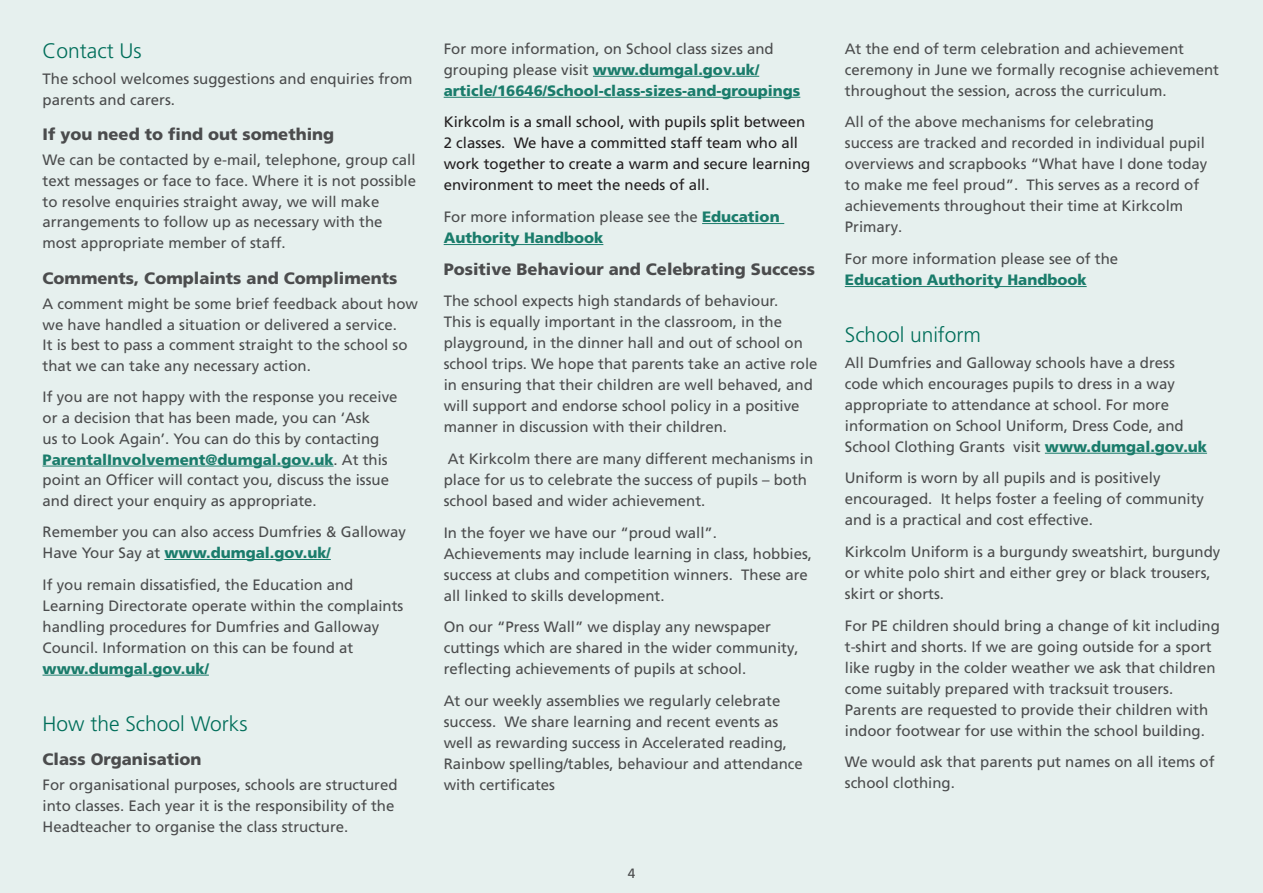
<style>
.page{position:relative;width:1263px;height:893px;background:#e6f0ee}
.page>*{position:absolute;margin:0;border:0;box-sizing:border-box;transform-origin:0 0}
.t1{font:300 21px "Frutiger LT Pro";color:#006e5a}
.Sub_heading_1{font:900 16.5px "Frutiger LT Pro";color:#4b4c4d}
.Body{font:900 16.5px "Frutiger LT Pro";color:#4b4c4d}
.Body-2{font:15px/21px "Frutiger LT Pro";color:#4b4c4d}
.Body-3{font:15px/21px "Frutiger LT Pro";color:#231f20}
.Body-4{font:900 15px/21px "Frutiger LT Pro";color:#1a7c6b}
.t2{font:13.5px "Frutiger LT Pro";color:#4b4c4d}
.s1{font-weight:900;color:#1a7c6b}
.s2{font-weight:400;color:#4b4c4d}
</style>
<div class="page">
<hr style="left:43px;top:466px;width:291px;height:1px;background:#1a7c6b">
<hr style="left:164px;top:559px;width:167px;height:1px;background:#1a7c6b">
<hr style="left:43px;top:675px;width:166px;height:1px;background:#1a7c6b">
<hr style="left:593px;top:76px;width:166px;height:1px;background:#1a7c6b">
<hr style="left:444px;top:97px;width:356px;height:1px;background:#1a7c6b">
<hr style="left:702px;top:223px;width:82px;height:1px;background:#1a7c6b">
<hr style="left:444px;top:244px;width:159px;height:1px;background:#1a7c6b">
<hr style="left:845px;top:286px;width:242px;height:1px;background:#1a7c6b">
<hr style="left:1045px;top:453px;width:162px;height:1px;background:#1a7c6b">
<h2 class="t1" style="left:43px;top:39px;width:101px">Contact Us</h2>
<p class="Body-2" style="left:43px;top:68px;width:372px">The school welcomes suggestions and enquiries from parents and carers.</p>
<h3 class="Sub_heading_1" style="left:43px;top:125px;width:293px">If you need to find out something</h3>
<p class="Body-2" style="left:43px;top:150px;width:375px">We can be contacted by e-mail, telephone, group call text messages or face to face. Where it is not possible to resolve enquiries straight away, we will make arrangements to follow up as necessary with the most appropriate member of staff.</p>
<h3 class="Sub_heading_1" style="left:43px;top:268px;width:356px">Comments, Complaints and Compliments</h3>
<p class="Body-2" style="left:43px;top:294px;width:377px">A comment might be some brief feedback about how we have handled a situation or delivered a service.<br>It is best to pass a comment straight to the school so that we can take any necessary action.</p>
<p class="Body-2" style="left:43px;top:387px;width:357px">If you are not happy with the response you receive or a decision that has been made, you can ‘Ask<br>us to Look Again’. You can do this by contacting <span class="s1">ParentalInvolvement@dumgal.gov.uk</span>. At this point an Officer will contact you, discuss the issue and direct your enquiry as appropriate.</p>
<p class="Body-2" style="left:43px;top:522px;width:365px">Remember you can also access Dumfries &amp; Galloway<br>Have Your Say at <span class="s1">www.dumgal.gov.uk/</span></p>
<p class="Body-2" style="left:43px;top:574px;width:362px">If you remain dissatisfied, the Education and Learning Directorate operate within the complaints handling procedures for Dumfries and Galloway Council. Information on this can be found at <span class="s1">www.dumgal.gov.uk/</span></p>
<h2 class="t1" style="left:43px;top:711px;width:206px">How the School Works</h2>
<h3 class="Sub_heading_1" style="left:43px;top:749px;width:161px">Class Organisation</h3>
<p class="Body-2" style="left:43px;top:774px;width:357px">For organisational purposes, schools are structured into classes. Each year it is the responsibility of the<br>Headteacher to organise the class structure.</p>
<p class="Body-4" style="left:444px;top:38px;width:358px"><span class="s2">For more information, on School class sizes and grouping please visit</span> www.dumgal.gov.uk/ article/16646/School-class-sizes-and-groupings</p>
<p class="Body-3" style="left:444px;top:112px;width:368px">Kirkcolm is a small school, with pupils split between 2 classes. We have a committed staff team who all work together to create a warm and secure learning environment to meet the needs of all.</p>
<p class="Body-2" style="left:444px;top:206px;width:337px">For more information please see the <span class="s1">Education<br>Authority Handbook</span></p>
<p class="Body" style="left:444px;top:259px;width:373px">Positive Behaviour and Celebrating Success</p>
<p class="Body-2" style="left:444px;top:291px;width:375px">The school expects high standards of behaviour.<br>This is equally important in the classroom, in the playground, in the dinner hall and out of school on school trips. We hope that parents take an active role in ensuring that their children are well behaved, and will support and endorse school policy in a positive manner in discussion with their children.</p>
<p class="Body-2" style="left:444px;top:448px;width:371px">At Kirkcolm there are many different mechanisms in place for us to celebrate the success of pupils – both school based and wider achievement.</p>
<p class="Body-2" style="left:444px;top:522px;width:370px">In the foyer we have our “proud wall”.<br>Achievements may include learning in class, hobbies, success at clubs and competition winners. These are all linked to skills development.</p>
<p class="Body-2" style="left:444px;top:617px;width:357px">On our “Press Wall” we display any newspaper cuttings which are shared in the wider community, reflecting achievements of pupils at school.</p>
<p class="Body-2" style="left:444px;top:690px;width:361px">At our weekly assemblies we regularly celebrate success. We share learning and recent events as well as rewarding success in Accelerated reading, Rainbow spelling/tables, behaviour and attendance with certificates</p>
<p class="t2" style="left:628px;top:865px;width:9px">4</p>
<p class="Body-2" style="left:845px;top:38px;width:376px">At the end of term celebration and achievement ceremony in June we formally recognise achievement throughout the session, across the curriculum.</p>
<p class="Body-2" style="left:845px;top:112px;width:364px">All of the above mechanisms for celebrating<br>success are tracked and recorded in individual pupil overviews and scrapbooks “What have I done today to make me feel proud”. This serves as a record of achievements throughout their time at Kirkcolm Primary.</p>
<p class="Body-2" style="left:845px;top:248px;width:275px">For more information please see of the<br><span class="s1">Education Authority Handbook</span></p>
<h2 class="t1" style="left:845px;top:323px;width:138px">School uniform</h2>
<p class="Body-2" style="left:845px;top:352px;width:364px">All Dumfries and Galloway schools have a dress code which encourages pupils to dress in a way appropriate to attendance at school. For more information on School Uniform, Dress Code, and School Clothing Grants visit <span class="s1">www.dumgal.gov.uk</span></p>
<p class="Body-2" style="left:845px;top:468px;width:361px">Uniform is worn by all pupils and is positively encouraged. It helps foster a feeling of community and is a practical and cost effective.</p>
<p class="Body-2" style="left:845px;top:541px;width:377px">Kirkcolm Uniform is a burgundy sweatshirt, burgundy or white polo shirt and either grey or black trousers, skirt or shorts.</p>
<p class="Body-2" style="left:845px;top:615px;width:377px">For PE children should bring a change of kit including t-shirt and shorts. If we are going outside for a sport like rugby in the colder weather we ask that children come suitably prepared with tracksuit trousers.<br>Parents are requested to provide their children with indoor footwear for use within the school building.</p>
<p class="Body-2" style="left:845px;top:752px;width:371px">We would ask that parents put names on all items of school clothing.</p>
</div>
